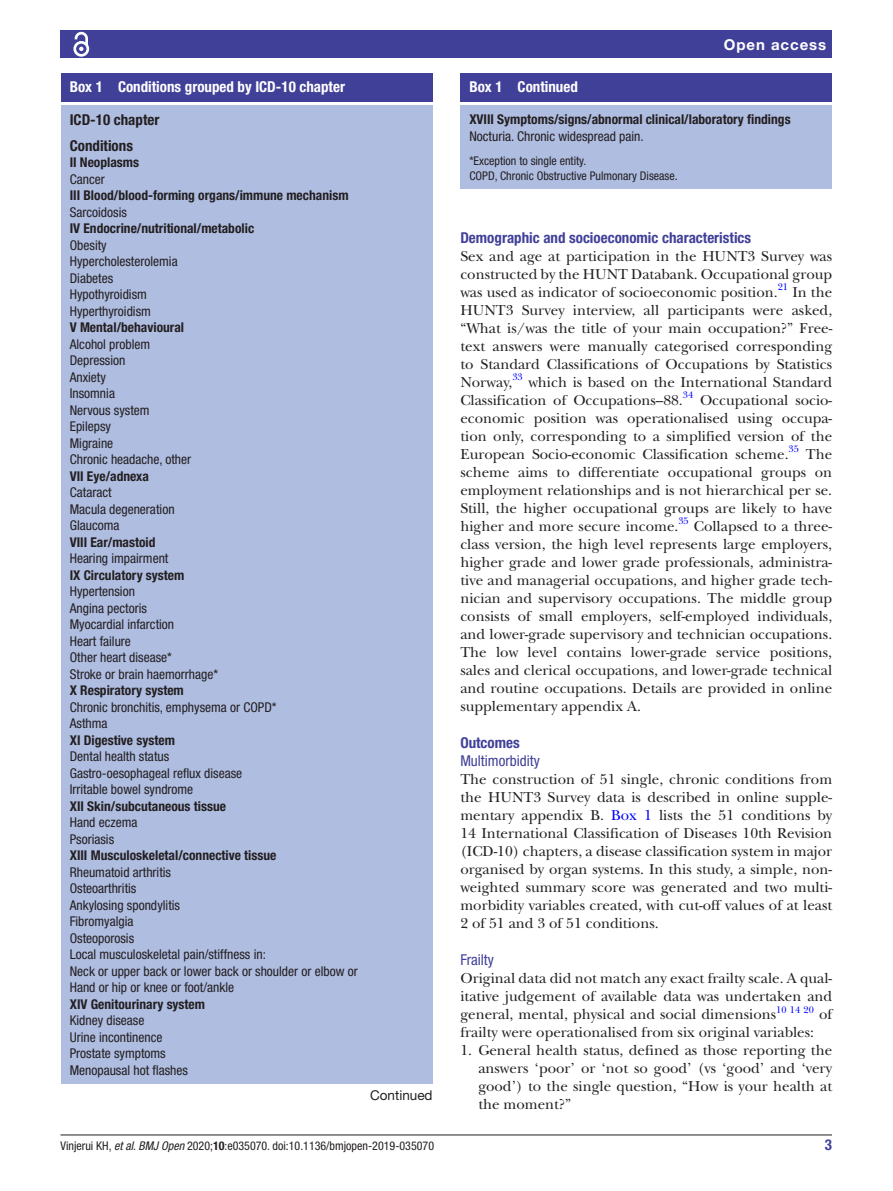
<style>
.page{position:relative;width:893px;height:1191px;background:#fff}
.page>*{position:absolute;margin:0;border:0;box-sizing:border-box;transform-origin:0 0}
.t1{font:15px/18px "New Baskerville";color:#231f20;text-align:justify}
.t2{font:700 condensed 15px "Helvetica Neue LT Std";color:#414099}
.t3{font:700 condensed 15px "Helvetica Neue LT Std";color:#fff}
.t4{font:700 condensed 15px/25.5px "Helvetica Neue LT Std";color:#231f20}
.t5{font:condensed 15px "Helvetica Neue LT Std";color:#414099}
.t6{font:700 15px "Helvetica Neue LT Std";letter-spacing:.065em;color:#fff}
.t7{font:condensed 13.5px/16.5px "Helvetica Neue LT Std";color:#231f20}
.t8{font:700 condensed 13.5px "Helvetica Neue LT Std";color:#231f20}
.t9{font:13.5px "Helvetica Neue LT Std";color:#231f20}
.t10{font:condensed 12px/15px "Helvetica Neue LT Std";color:#231f20}
.t11{font:9.9px "New Baskerville";color:#00f}
.s1{color:#00f}
.s2{font-style:italic}
.s3{font-weight:700}
</style>
<div class="page">
<hr style="left:61px;top:1134px;width:771px;height:1px;background:#231f20">
<div style="left:61px;top:31px;width:771px;height:27px;background:#414099"></div>
<svg style="left:73px;top:31px;width:17px;height:26px"></svg>
<div style="left:460px;top:73px;width:372px;height:28px;background:#414099"></div>
<div style="left:460px;top:106px;width:372px;height:83px;background:#afbde1"></div>
<div style="left:61px;top:73px;width:372px;height:28px;background:#414099"></div>
<div style="left:61px;top:106px;width:372px;height:978px;background:#afbde1"></div>
<p class="t3" style="left:70px;top:78px;width:277px">Box 1 Conditions grouped by ICD-10 chapter</p>
<p class="t4" style="left:70px;top:107px;width:91px">ICD-10 chapter<br>Conditions</p>
<p class="t8" style="left:70px;top:154px;width:71px">II Neoplasms</p>
<p class="t7" style="left:70px;top:171px;width:36px">Cancer</p>
<p class="t8" style="left:70px;top:187px;width:280px">III Blood/blood-forming organs/immune mechanism</p>
<p class="t7" style="left:70px;top:204px;width:59px">Sarcoidosis</p>
<p class="t8" style="left:70px;top:220px;width:186px">IV Endocrine/nutritional/metabolic</p>
<p class="t7" style="left:70px;top:237px;width:109px">Obesity<br>Hypercholesterolemia<br>Diabetes<br>Hypothyroidism<br>Hyperthyroidism</p>
<p class="t8" style="left:70px;top:319px;width:116px">V Mental/behavioural</p>
<p class="t7" style="left:70px;top:336px;width:123px">Alcohol problem<br>Depression<br>Anxiety<br>Insomnia<br>Nervous system<br>Epilepsy<br>Migraine<br>Chronic headache, other</p>
<p class="t8" style="left:70px;top:468px;width:81px">VII Eye/adnexa</p>
<p class="t7" style="left:70px;top:484px;width:106px">Cataract<br>Macula degeneration<br>Glaucoma</p>
<p class="t8" style="left:70px;top:534px;width:87px">VIII Ear/mastoid</p>
<p class="t7" style="left:70px;top:550px;width:100px">Hearing impairment</p>
<p class="t8" style="left:70px;top:567px;width:116px">IX Circulatory system</p>
<p class="t7" style="left:70px;top:583px;width:150px">Hypertension<br>Angina pectoris<br>Myocardial infarction<br>Heart failure<br>Other heart disease*<br>Stroke or brain haemorrhage*</p>
<p class="t8" style="left:70px;top:682px;width:116px">X Respiratory system</p>
<p class="t7" style="left:70px;top:699px;width:208px">Chronic bronchitis, emphysema or COPD*<br>Asthma</p>
<p class="t8" style="left:70px;top:732px;width:107px">XI Digestive system</p>
<p class="t7" style="left:70px;top:748px;width:174px">Dental health status<br>Gastro-oesophageal reflux disease<br>Irritable bowel syndrome</p>
<p class="t8" style="left:70px;top:798px;width:158px">XII Skin/subcutaneous tissue</p>
<p class="t7" style="left:70px;top:814px;width:69px">Hand eczema<br>Psoriasis</p>
<p class="t8" style="left:70px;top:847px;width:208px">XIII Musculoskeletal/connective tissue</p>
<p class="t7" style="left:70px;top:864px;width:290px">Rheumatoid arthritis<br>Osteoarthritis<br>Ankylosing spondylitis<br>Fibromyalgia<br>Osteoporosis<br>Local musculoskeletal pain/stiffness in:<br>Neck or upper back or lower back or shoulder or elbow or<br>Hand or hip or knee or foot/ankle</p>
<p class="t8" style="left:70px;top:996px;width:137px">XIV Genitourinary system</p>
<p class="t7" style="left:70px;top:1012px;width:120px">Kidney disease<br>Urine incontinence<br>Prostate symptoms<br>Menopausal hot flashes</p>
<p class="t9" style="left:370px;top:1087px;width:64px">Continued</p>
<p class="t6" style="left:724px;top:35px;width:104px">Open access</p>
<p class="t3" style="left:469px;top:78px;width:110px">Box 1 Continued</p>
<p class="t8" style="left:469px;top:111px;width:323px">XVIII Symptoms/signs/abnormal clinical/laboratory findings</p>
<p class="t7" style="left:469px;top:128px;width:176px">Nocturia. Chronic widespread pain.</p>
<p class="t10" style="left:469px;top:153px;width:210px">*Exception to single entity.<br>COPD, Chronic Obstructive Pulmonary Disease.</p>
<p class="t2" style="left:460px;top:228px;width:292px">Demographic and socioeconomic characteristics</p>
<p class="t1" style="left:460px;top:247px;width:373px">Sex and age at participation in the HUNT3 Survey was constructed by the HUNT Databank. Occupational group was used as indicator of socioeconomic position.</p>
<p class="t11" style="left:778px;top:281px;width:12px">21</p>
<p class="t1" style="left:460px;top:283px;width:373px;text-indent:332px">In the HUNT3 Survey interview, all participants were asked, “What is/was the title of your main occupation?” Free&shy;text answers were manually categorised corresponding to Standard Classifications of Occupations by Statistics Norway,</p>
<p class="t11" style="left:512px;top:371px;width:12px">33</p>
<p class="t1" style="left:460px;top:373px;width:373px;text-indent:68px">which is based on the International Standard<br>Classification of Occupations–88.</p>
<p class="t11" style="left:683px;top:389px;width:12px">34</p>
<p class="t1" style="left:460px;top:391px;width:373px;text-indent:240px">Occupational socio&shy;economic position was operationalised using occupa&shy;tion only, corresponding to a simplified version of the European Socio-economic Classification scheme.</p>
<p class="t11" style="left:789px;top:443px;width:12px">35</p>
<p class="t1" style="left:460px;top:445px;width:373px;text-indent:345px">The scheme aims to differentiate occupational groups on employment relationships and is not hierarchical per se.<br>Still, the higher occupational groups are likely to have higher and more secure income.</p>
<p class="t11" style="left:678px;top:515px;width:12px">35</p>
<p class="t1" style="left:460px;top:517px;width:373px;text-indent:233px">Collapsed to a three&shy;class version, the high level represents large employers, higher grade and lower grade professionals, administra&shy;tive and managerial occupations, and higher grade tech&shy;nician and supervisory occupations. The middle group consists of small employers, self-employed individuals, and lower-grade supervisory and technician occupations.<br>The low level contains lower-grade service positions, sales and clerical occupations, and lower-grade technical and routine occupations. Details are provided in online supplementary appendix A.</p>
<p class="t2" style="left:460px;top:733px;width:61px">Outcomes</p>
<p class="t5" style="left:460px;top:752px;width:81px">Multimorbidity</p>
<p class="t1" style="left:460px;top:770px;width:373px">The construction of 51 single, chronic conditions from the HUNT3 Survey data is described in online supple&shy;mentary appendix B. <span class="s1">Box 1</span> lists the 51 conditions by 14 International Classification of Diseases 10th Revision (ICD-10) chapters, a disease classification system in major organised by organ systems. In this study, a simple, non&shy;weighted summary score was generated and two multi&shy;morbidity variables created, with cut-off values of at least 2 of 51 and 3 of 51 conditions.</p>
<p class="t5" style="left:460px;top:951px;width:35px">Frailty</p>
<p class="t1" style="left:460px;top:969px;width:373px">Original data did not match any exact frailty scale. A qual&shy;itative judgement of available data was undertaken and general, mental, physical and social dimensions</p>
<p class="t11" style="left:776px;top:1003px;width:39px">10 14 20</p>
<p class="t1" style="left:819px;top:1005px;width:15px">of</p>
<p class="t1" style="left:460px;top:1023px;width:355px">frailty were operationalised from six original variables:</p>
<p class="t1" style="left:478px;top:1041px;width:355px;text-indent:-18px">1. General health status, defined as those reporting the answers ‘poor’ or ‘not so good’ (vs ‘good’ and ‘very good’) to the single question, “How is your health at the moment?”</p>
<p class="t10" style="left:61px;top:1137px;width:375px">Vinjerui KH, <span class="s2">et al</span>. <span class="s2">BMJ Open</span> 2020;<span class="s3">10</span>:e035070. doi:10.1136/bmjopen-2019-035070</p>
<p class="t2" style="left:825px;top:1135px;width:9px">3</p>
</div>
